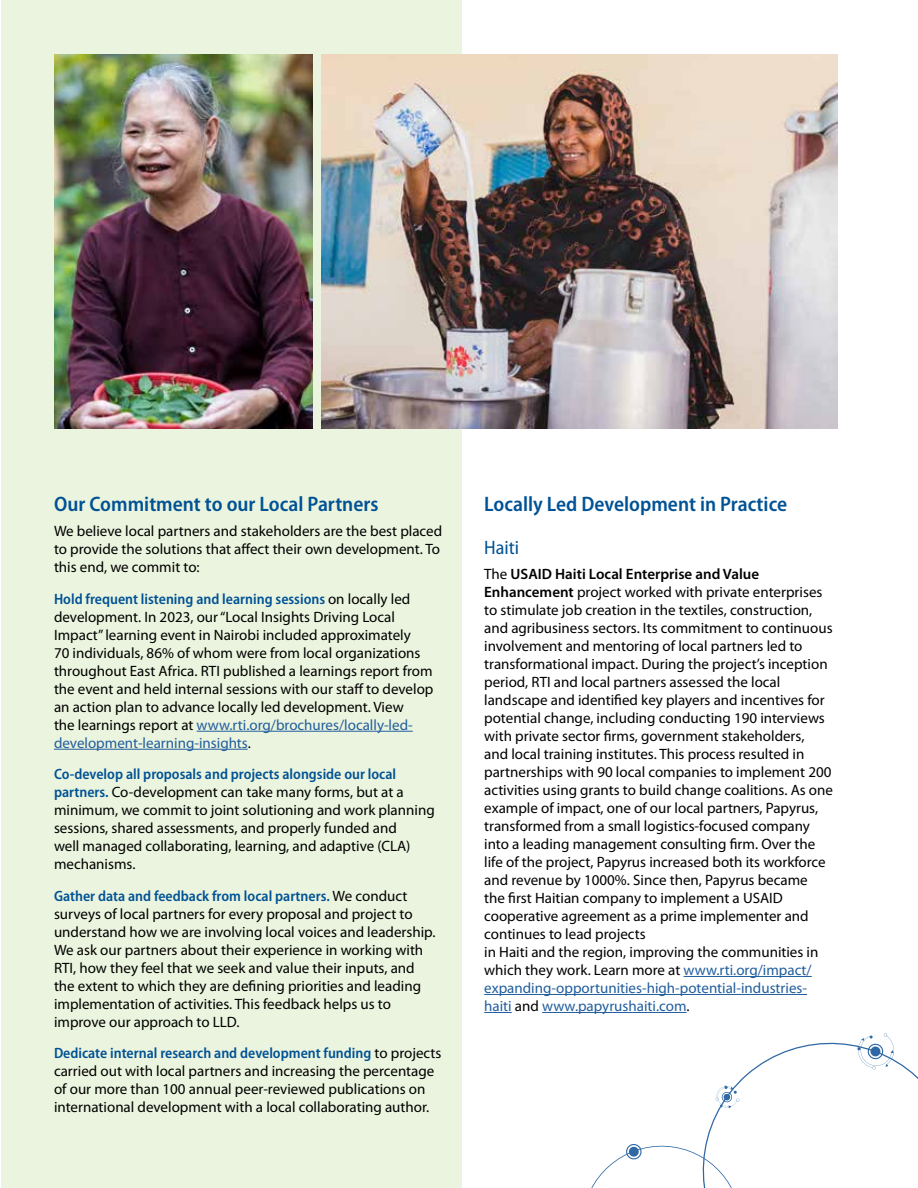
<style>
.page{position:relative;width:918px;height:1188px;background:#fff}
.page>*{position:absolute;margin:0;border:0;box-sizing:border-box;transform-origin:0 0}
.t1{font:600 semi-condensed 21px "Myriad Pro";color:#005295}
.t2{font:semi-condensed 19.5px "Myriad Pro";color:#005295}
.t3{font:15px/18px "Myriad Pro";color:#000}
.s1{font-weight:600;font-stretch:semi-condensed;color:#005295}
.s2{color:#215e9e}
.s3{font-weight:600}
</style>
<div class="page">
<div style="left:1px;top:0;width:460px;height:1188px;background:#ebf4de"></div>
<hr style="left:684px;top:976px;width:128px;height:1px;background:#215e9e">
<hr style="left:484px;top:994px;width:323px;height:1px;background:#215e9e">
<svg style="left:484px;top:1012px;width:28px;height:1px"></svg>
<hr style="left:542px;top:1012px;width:145px;height:1px;background:#215e9e">
<hr style="left:197px;top:731px;width:216px;height:1px;background:#215e9e">
<hr style="left:54px;top:749px;width:194px;height:1px;background:#215e9e">
<svg style="left:591px;top:1033px;width:327px;height:155px"></svg>
<img style="left:54px;top:54px;width:258px;height:375px">
<img style="left:321px;top:54px;width:516px;height:375px">
<h1 class="t1" style="left:54px;top:493px;width:326px">Our Commitment to our Local Partners</h1>
<p class="t3" style="left:54px;top:522px;width:390px">We believe local partners and stakeholders are the best placed to provide the solutions that affect their own development. To this end, we commit to:</p>
<p class="t3" style="left:54px;top:590px;width:381px"><span class="s1">Hold frequent listening and learning sessions</span> on locally led development. In 2023, our “Local Insights Driving Local Impact” learning event in Nairobi included approximately<br>70 individuals, 86% of whom were from local organizations throughout East Africa. RTI published a learnings report from the event and held internal sessions with our staff to develop an action plan to advance locally led development. View<br>the learnings report at <span class="s2">www.rti.org/brochures/locally-led&shy;development-learning-insights</span>.</p>
<p class="t3" style="left:54px;top:765px;width:382px"><span class="s1">Co-develop all proposals and projects alongside our local partners.</span> Co-development can take many forms, but at a minimum, we commit to joint solutioning and work planning sessions, shared assessments, and properly funded and<br>well managed collaborating, learning, and adaptive (CLA) mechanisms.</p>
<p class="t3" style="left:54px;top:887px;width:383px"><span class="s1">Gather data and feedback from local partners.</span> We conduct surveys of local partners for every proposal and project to understand how we are involving local voices and leadership.<br>We ask our partners about their experience in working with RTI, how they feel that we seek and value their inputs, and the extent to which they are defining priorities and leading implementation of activities. This feedback helps us to improve our approach to LLD.</p>
<p class="t3" style="left:54px;top:1044px;width:389px"><span class="s1">Dedicate internal research and development funding</span> to projects carried out with local partners and increasing the percentage of our more than 100 annual peer-reviewed publications on international development with a local collaborating author.</p>
<h1 class="t1" style="left:484px;top:493px;width:304px">Locally Led Development in Practice</h1>
<h2 class="t2" style="left:484px;top:537px;width:36px">Haiti</h2>
<p class="t3" style="left:484px;top:565px;width:350px">The <span class="s3">USAID Haiti Local Enterprise and Value Enhancement</span> project worked with private enterprises to stimulate job creation in the textiles, construction, and agribusiness sectors. Its commitment to continuous involvement and mentoring of local partners led to transformational impact. During the project’s inception period, RTI and local partners assessed the local landscape and identified key players and incentives for potential change, including conducting 190 interviews with private sector firms, government stakeholders,<br>and local training institutes. This process resulted in partnerships with 90 local companies to implement 200 activities using grants to build change coalitions. As one example of impact, one of our local partners, Papyrus, transformed from a small logistics-focused company into a leading management consulting firm. Over the life of the project, Papyrus increased both its workforce and revenue by 1000%. Since then, Papyrus became<br>the first Haitian company to implement a USAID cooperative agreement as a prime implementer and continues to lead projects<br>in Haiti and the region, improving the communities in which they work. Learn more at <span class="s2">www.rti.org/impact/ expanding-opportunities-high-potential-industries&shy;haiti</span> and <span class="s2">www.papyrushaiti.com</span>.</p>
</div>
